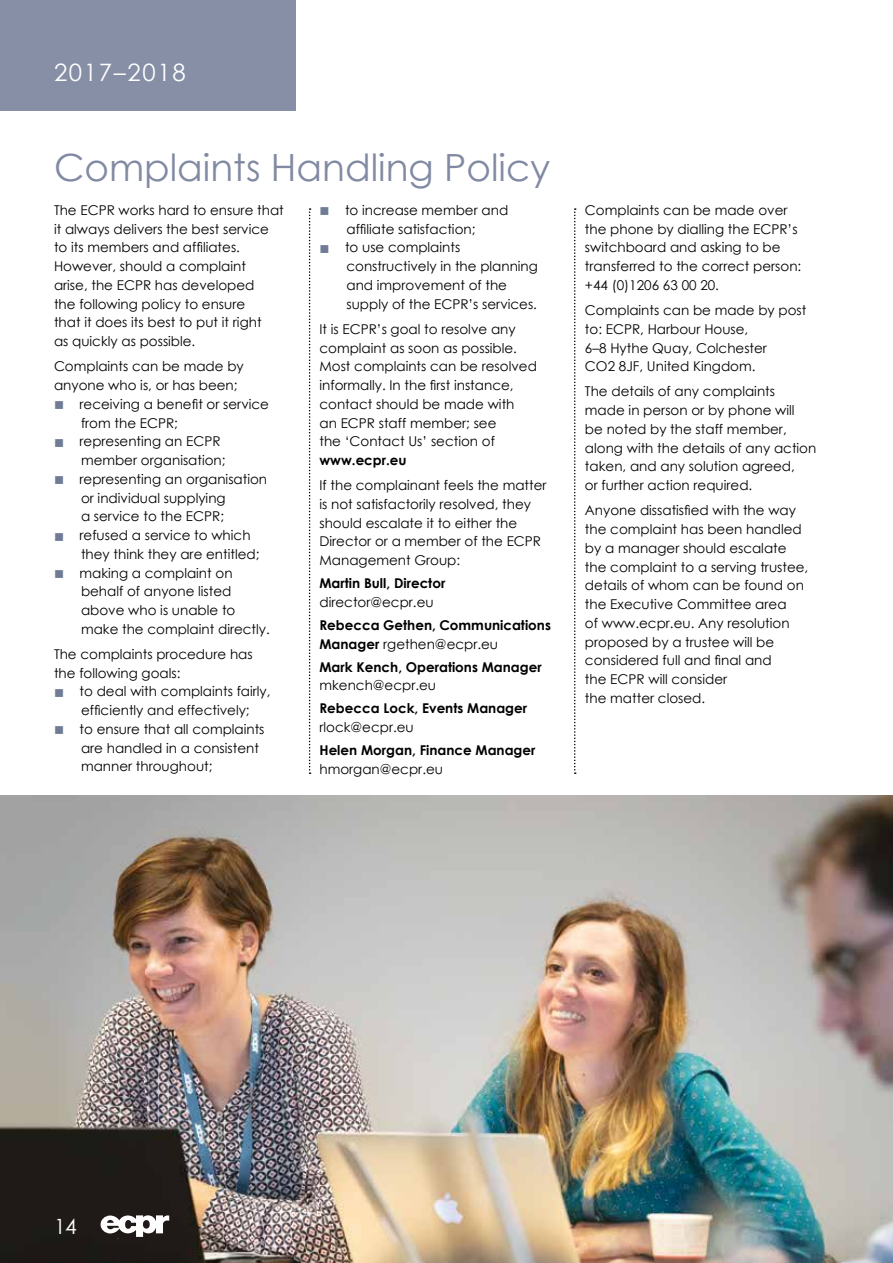
<style>
.page{position:relative;width:893px;height:1263px;background:#fff}
.page>*{position:absolute;margin:0;border:0;box-sizing:border-box;transform-origin:0 0}
.t1{font:37.5px "Century Gothic";color:#818aa2}
.t2{font:24px "Century Gothic";letter-spacing:.07em;color:#fff}
.t3{font:21px "Century Gothic";color:#fff}
.t4{font:13.5px/18.8px "Century Gothic";color:#000}
.t5{font:700 13.5px/18.8px "Century Gothic";color:#000}
.s1{font-weight:400}
</style>
<div class="page">
<div style="left:0;top:0;width:296px;height:111px;background:#868fa5"></div>
<hr style="left:892px;top:0;width:1px;height:1263px;background:#e4e2e0">
<img style="left:0;top:795px;width:893px;height:468px">
<svg style="left:309px;top:208px;width:2px;height:566px"></svg>
<svg style="left:574px;top:208px;width:2px;height:566px"></svg>
<svg style="left:101px;top:1215px;width:68px;height:22px"></svg>
<h2 class="t2" style="left:54px;top:55px;width:133px">2017–2018</h2>
<h1 class="t1" style="left:54px;top:141px;width:498px">Complaints Handling Policy</h1>
<p class="t4" style="left:54px;top:200px;width:231px">The ECPR works hard to ensure that it always delivers the best service to its members and affiliates.<br>However, should a complaint<br>arise, the ECPR has developed<br>the following policy to ensure<br>that it does its best to put it right<br>as quickly as possible.</p>
<p class="t4" style="left:54px;top:357px;width:191px">Complaints can be made by</p>
<p class="t4" style="left:54px;top:376px;width:185px">anyone who is, or has been;</p>
<p class="t4" style="left:80px;top:394px;width:191px">receiving a benefit or service</p>
<p class="t4" style="left:81px;top:413px;width:99px">from the ECPR;</p>
<p class="t4" style="left:80px;top:432px;width:143px">representing an ECPR</p>
<p class="t4" style="left:81px;top:451px;width:146px">member organisation;</p>
<p class="t4" style="left:80px;top:469px;width:189px">representing an organisation</p>
<p class="t4" style="left:81px;top:488px;width:146px">or individual supplying</p>
<p class="t4" style="left:81px;top:507px;width:145px">a service to the ECPR;</p>
<p class="t4" style="left:80px;top:526px;width:173px">refused a service to which</p>
<p class="t4" style="left:81px;top:544px;width:180px">they think they are entitled;</p>
<p class="t4" style="left:80px;top:563px;width:155px">making a complaint on</p>
<p class="t4" style="left:81px;top:582px;width:152px">behalf of anyone listed</p>
<p class="t4" style="left:81px;top:601px;width:156px">above who is unable to</p>
<p class="t4" style="left:81px;top:619px;width:190px">make the complaint directly.</p>
<p class="t4" style="left:54px;top:644px;width:200px">The complaints procedure has the following goals:</p>
<p class="t4" style="left:80px;top:682px;width:193px">to deal with complaints fairly, efficiently and effectively;<br>to ensure that all complaints are handled in a consistent manner throughout;</p>
<p class="t4" style="left:345px;top:200px;width:194px">to increase member and affiliate satisfaction;<br>to use complaints constructively in the planning and improvement of the supply of the ECPR’s services.</p>
<p class="t4" style="left:319px;top:319px;width:219px">It is ECPR’s goal to resolve any complaint as soon as possible.<br>Most complaints can be resolved informally. In the first instance, contact should be made with<br>an ECPR staff member; see<br>the ‘Contact Us’ section of</p>
<p class="t5" style="left:319px;top:450px;width:89px">www.ecpr.eu</p>
<p class="t4" style="left:319px;top:476px;width:229px">If the complainant feels the matter is not satisfactorily resolved, they should escalate it to either the<br>Director or a member of the ECPR<br>Management Group:</p>
<p class="t5" style="left:319px;top:573px;width:127px">Martin Bull, Director</p>
<p class="t4" style="left:319px;top:592px;width:116px">director@ecpr.eu</p>
<p class="t5" style="left:319px;top:615px;width:233px">Rebecca Gethen, Communications<br>Manager <span class="s1">rgethen@ecpr.eu</span></p>
<p class="t5" style="left:319px;top:657px;width:224px">Mark Kench, Operations Manager</p>
<p class="t4" style="left:319px;top:676px;width:118px">mkench@ecpr.eu</p>
<p class="t5" style="left:319px;top:699px;width:209px">Rebecca Lock, Events Manager</p>
<p class="t4" style="left:319px;top:718px;width:96px">rlock@ecpr.eu</p>
<p class="t5" style="left:319px;top:740px;width:217px">Helen Morgan, Finance Manager</p>
<p class="t4" style="left:319px;top:759px;width:125px">hmorgan@ecpr.eu</p>
<p class="t4" style="left:585px;top:200px;width:218px">Complaints can be made over the phone by dialling the ECPR’s switchboard and asking to be transferred to the correct person: +44 (0)1206 63 00 20.</p>
<p class="t4" style="left:585px;top:301px;width:223px">Complaints can be made by post to: ECPR, Harbour House,<br>6–8 Hythe Quay, Colchester<br>CO2 8JF, United Kingdom.</p>
<p class="t4" style="left:585px;top:382px;width:233px">The details of any complaints made in person or by phone will<br>be noted by the staff member, along with the details of any action taken, and any solution agreed,<br>or further action required.</p>
<p class="t4" style="left:585px;top:501px;width:225px">Anyone dissatisfied with the way the complaint has been handled by a manager should escalate the complaint to a serving trustee, details of whom can be found on the Executive Committee area<br>of www.ecpr.eu. Any resolution proposed by a trustee will be considered full and final and<br>the ECPR will consider<br>the matter closed.</p>
<h3 class="t3" style="left:54px;top:1211px;width:24px">14</h3>
</div>
